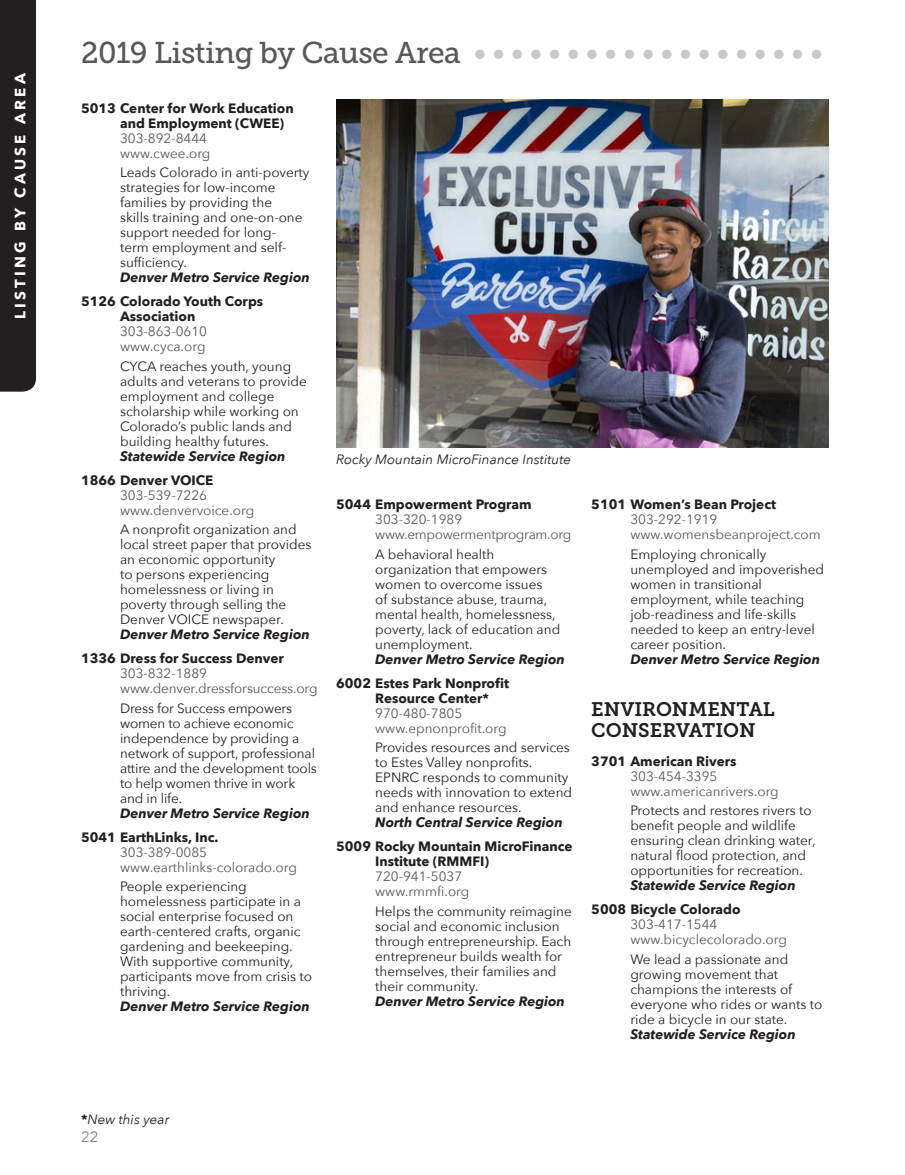
<style>
.page{position:relative;width:905px;height:1175px;background:#fff}
.page>*{position:absolute;margin:0;border:0;box-sizing:border-box;transform-origin:0 0}
.t1{font:30px "Museo Slab 500";letter-spacing:-.02em;color:#57585a}
.t2{font:19.5px/21px "Museo Slab 700";color:#231f20}
.t3{font:700 15px "Avenir Next";letter-spacing:.22em;color:#fff}
.t4{font:15px "Avenir Next";color:#7e8083}
.t5{font:13.5px/15px "Avenir Next";color:#231f20}
.t6{font:13.5px/15px "Avenir Next";color:#57585a}
.t7{font:700 13.5px/15px "Avenir Next";color:#231f20}
.t8{font:italic 700 13.5px "Avenir Next";color:#231f20}
.t9{font:italic 13.5px "Avenir Next";color:#231f20}
.t10{font:13.5px/15px "Avenir Next";letter-spacing:-.02em;color:#57585a}
.s1{color:#c7c8ca}
.s2{font-weight:700;font-style:normal}
</style>
<div class="page">
<div style="left:0;top:0;width:36px;height:392px;background:#231f20"></div>
<img style="left:336px;top:99px;width:492px;height:349px">
<p class="t3" style="left:11px;top:319px;width:248px;rotate:-90deg">LISTING BY CAUSE AREA</p>
<h1 class="t1" style="left:81px;top:36px;width:397px">2019 Listing by Cause Area <span class="s1">•••••••••••••••••••</span></h1>
<p class="t7" style="left:120px;top:100px;width:175px;text-indent:-39px">5013 Center for Work Education and Employment (CWEE)</p>
<p class="t6" style="left:120px;top:130px;width:92px">303-892-8444 www.cwee.org</p>
<p class="t5" style="left:120px;top:165px;width:191px">Leads Colorado in anti-poverty strategies for low-income families by providing the<br>skills training and one-on-one support needed for long-<br>term employment and self&shy;sufficiency.</p>
<p class="t8" style="left:120px;top:269px;width:191px">Denver Metro Service Region</p>
<p class="t7" style="left:120px;top:294px;width:145px;text-indent:-39px">5126 Colorado Youth Corps<br>Association</p>
<p class="t6" style="left:120px;top:324px;width:88px">303-863-0610 www.cyca.org</p>
<p class="t5" style="left:120px;top:358px;width:188px">CYCA reaches youth, young adults and veterans to provide employment and college scholarship while working on<br>Colorado’s public lands and building healthy futures.</p>
<p class="t8" style="left:120px;top:447px;width:167px">Statewide Service Region</p>
<p class="t7" style="left:81px;top:472px;width:134px">1866 Denver VOICE</p>
<p class="t6" style="left:120px;top:487px;width:136px">303-539-7226 www.denvervoice.org</p>
<p class="t5" style="left:120px;top:522px;width:193px">A nonprofit organization and local street paper that provides an economic opportunity<br>to persons experiencing homelessness or living in poverty through selling the<br>Denver VOICE newspaper.</p>
<p class="t8" style="left:120px;top:626px;width:191px">Denver Metro Service Region</p>
<p class="t7" style="left:81px;top:651px;width:204px">1336 Dress for Success Denver</p>
<p class="t6" style="left:120px;top:666px;width:199px">303-832-1889 www.denver.dressforsuccess.org</p>
<p class="t5" style="left:120px;top:700px;width:198px">Dress for Success empowers women to achieve economic independence by providing a network of support, professional attire and the development tools to help women thrive in work and in life.</p>
<p class="t8" style="left:120px;top:804px;width:191px">Denver Metro Service Region</p>
<p class="t7" style="left:81px;top:829px;width:138px">5041 EarthLinks, Inc.</p>
<p class="t6" style="left:120px;top:844px;width:178px">303-389-0085 www.earthlinks-colorado.org</p>
<p class="t5" style="left:120px;top:879px;width:193px">People experiencing homelessness participate in a social enterprise focused on earth-centered crafts, organic gardening and beekeeping.<br>With supportive community, participants move from crisis to thriving.</p>
<p class="t8" style="left:120px;top:998px;width:191px">Denver Metro Service Region</p>
<p class="t9" style="left:336px;top:451px;width:236px">Rocky Mountain MicroFinance Institute</p>
<p class="t7" style="left:336px;top:497px;width:197px">5044 Empowerment Program</p>
<p class="t10" style="left:375px;top:512px;width:198px">303-320-1989 www.empowermentprogram.org</p>
<p class="t5" style="left:375px;top:546px;width:187px">A behavioral health organization that empowers women to overcome issues<br>of substance abuse, trauma, mental health, homelessness, poverty, lack of education and unemployment.</p>
<p class="t8" style="left:375px;top:650px;width:191px">Denver Metro Service Region</p>
<p class="t7" style="left:375px;top:675px;width:135px;text-indent:-39px">6002 Estes Park Nonprofit<br>Resource Center*</p>
<p class="t6" style="left:375px;top:705px;width:133px">970-480-7805 www.epnonprofit.org</p>
<p class="t5" style="left:375px;top:740px;width:198px">Provides resources and services to Estes Valley nonprofits.<br>EPNRC responds to community needs with innovation to extend and enhance resources.</p>
<p class="t8" style="left:375px;top:814px;width:189px">North Central Service Region</p>
<p class="t7" style="left:375px;top:839px;width:199px;text-indent:-39px">5009 Rocky Mountain MicroFinance<br>Institute (RMMFI)</p>
<p class="t6" style="left:375px;top:869px;width:96px">720-941-5037 www.rmmfi.org</p>
<p class="t5" style="left:375px;top:903px;width:198px">Helps the community reimagine social and economic inclusion through entrepreneurship. Each entrepreneur builds wealth for themselves, their families and their community.</p>
<p class="t8" style="left:375px;top:992px;width:191px">Denver Metro Service Region</p>
<p class="t7" style="left:591px;top:496px;width:186px">5101 Women’s Bean Project</p>
<p class="t6" style="left:630px;top:512px;width:192px">303-292-1919 www.womensbeanproject.com</p>
<p class="t5" style="left:630px;top:546px;width:195px">Employing chronically unemployed and impoverished women in transitional employment, while teaching job-readiness and life-skills needed to keep an entry-level career position.</p>
<p class="t8" style="left:630px;top:650px;width:191px">Denver Metro Service Region</p>
<h2 class="t2" style="left:591px;top:699px;width:185px">ENVIRONMENTAL<br>CONSERVATION</h2>
<p class="t7" style="left:591px;top:753px;width:147px">3701 American Rivers</p>
<p class="t6" style="left:630px;top:768px;width:150px">303-454-3395 www.americanrivers.org</p>
<p class="t5" style="left:630px;top:803px;width:187px">Protects and restores rivers to benefit people and wildlife ensuring clean drinking water, natural flood protection, and opportunities for recreation.</p>
<p class="t8" style="left:630px;top:877px;width:167px">Statewide Service Region</p>
<p class="t7" style="left:591px;top:902px;width:151px">5008 Bicycle Colorado</p>
<p class="t6" style="left:630px;top:917px;width:158px">303-417-1544 www.bicyclecolorado.org</p>
<p class="t5" style="left:630px;top:951px;width:193px">We lead a passionate and growing movement that champions the interests of everyone who rides or wants to ride a bicycle in our state.</p>
<p class="t8" style="left:630px;top:1025px;width:167px">Statewide Service Region</p>
<p class="t9" style="left:81px;top:1111px;width:90px"><span class="s2">*</span>New this year</p>
<p class="t4" style="left:81px;top:1127px;width:19px">22</p>
</div>
